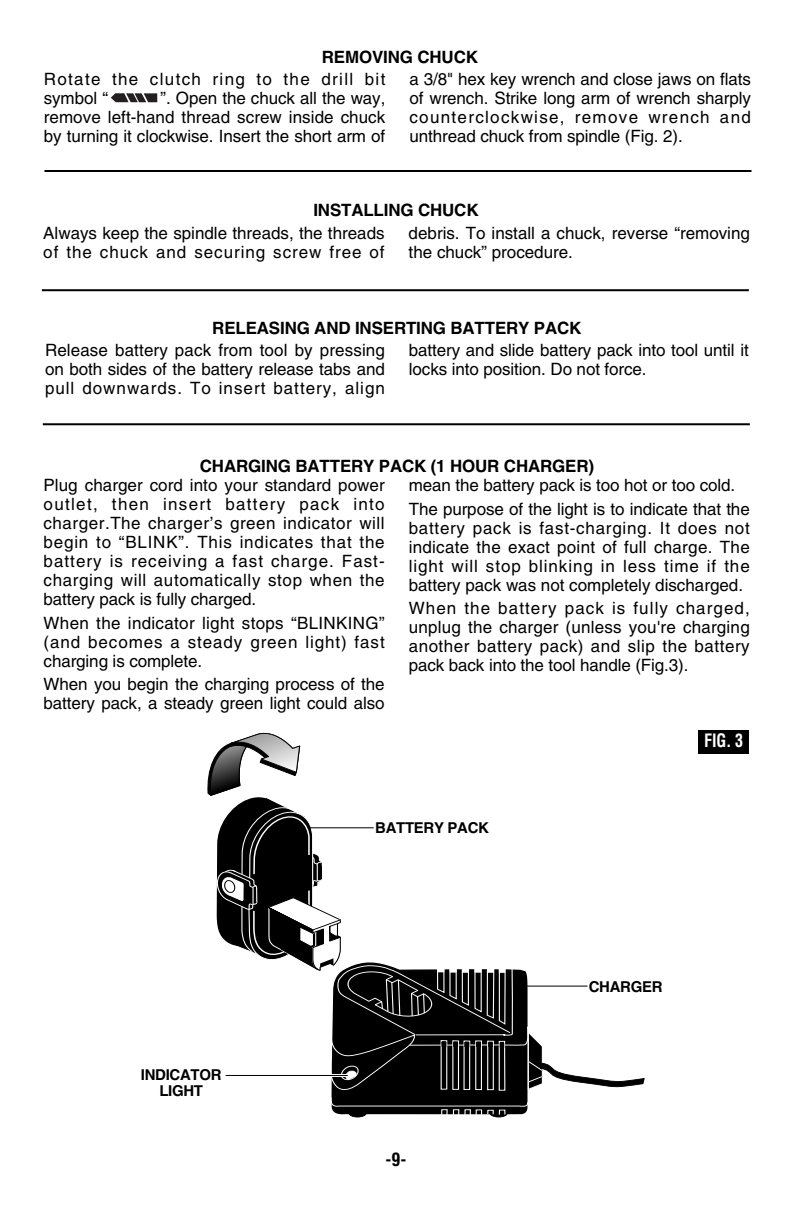
<style>
.page{position:relative;width:792px;height:1224px;background:#fff}
.page>*{position:absolute;margin:0;border:0;box-sizing:border-box;transform-origin:0 0}
.t1{font:700 condensed 18px "Helvetica";color:#fff;scale:.9 1}
.t2{font:700 condensed 18px "Helvetica";color:#000}
.t3{font:17px/19px "Helvetica";letter-spacing:-.005em;color:#000;text-align:justify}
.t4{font:700 17px "Helvetica";letter-spacing:-.01em;color:#000}
.t5{font:17px/19px "Helvetica";letter-spacing:.08em;color:#000}
.t6{font:700 15px/16px "Helvetica";letter-spacing:-.02em;color:#000;text-align:center}
</style>
<div class="page">
<hr style="left:42px;top:289px;width:707px;height:2px;background:#000">
<hr style="left:43px;top:423px;width:707px;height:2px;background:#000">
<hr style="left:44px;top:170px;width:708px;height:2px;background:#000">
<div style="left:490px;top:1109px;width:17px;height:8px;background:#0b0b0b;border-radius:50%"></div>
<div style="left:490px;top:1109px;width:18px;height:8px;border:1px solid #000;border-radius:50%"></div>
<div style="left:349px;top:1109px;width:17px;height:8px;border:1px solid #000;border-radius:50%"></div>
<svg style="left:207px;top:732px;width:438px;height:383px"></svg>
<hr style="left:526px;top:986px;width:62px;height:1px;background:#000">
<hr style="left:309px;top:827px;width:65px;height:1px;background:#000">
<div style="left:698px;top:730px;width:51px;height:24px;background:#000"></div>
<hr style="left:232px;top:1074px;width:115px;height:3px;background:#fff">
<hr style="left:226px;top:1075px;width:122px;height:1px;background:#000">
<svg style="left:111px;top:93px;width:47px;height:9px"></svg>
<p class="t4" style="left:322px;top:50px;width:158px">REMOVING CHUCK</p>
<p class="t5" style="left:44px;top:71px;width:343px">Rotate the clutch ring to the drill bit symbol “</p>
<p class="t3" style="left:44px;top:90px;width:343px;text-indent:117px">”. Open the chuck all the way, remove left-hand thread screw inside chuck by turning it clockwise. Insert the short arm of</p>
<p class="t3" style="left:409px;top:71px;width:343px">a 3/8" hex key wrench and close jaws on flats of wrench. Strike long arm of wrench sharply counterclockwise, remove wrench and unthread chuck from spindle (Fig. 2).</p>
<p class="t4" style="left:313px;top:204px;width:167px">INSTALLING CHUCK</p>
<p class="t3" style="left:43px;top:225px;width:343px">Always keep the spindle threads, the threads of the chuck and securing screw free of</p>
<p class="t3" style="left:409px;top:225px;width:343px">debris. To install a chuck, reverse “removing the chuck” procedure.</p>
<p class="t4" style="left:212px;top:321px;width:371px">RELEASING AND INSERTING BATTERY PACK</p>
<p class="t3" style="left:45px;top:342px;width:341px">Release battery pack from tool by pressing on both sides of the battery release tabs and pull downwards. To insert battery, align</p>
<p class="t3" style="left:409px;top:342px;width:341px">battery and slide battery pack into tool until it locks into position. Do not force.</p>
<p class="t4" style="left:200px;top:459px;width:396px">CHARGING BATTERY PACK (1 HOUR CHARGER)</p>
<p class="t3" style="left:44px;top:478px;width:343px">Plug charger cord into your standard power outlet, then insert battery pack into charger.The charger’s green indicator will begin to “BLINK”. This indicates that the battery is receiving a fast charge. Fast&shy;charging will automatically stop when the battery pack is fully charged.</p>
<p class="t3" style="left:44px;top:615px;width:343px">When the indicator light stops “BLINKING” (and becomes a steady green light) fast charging is complete.</p>
<p class="t3" style="left:44px;top:676px;width:343px">When you begin the charging process of the battery pack, a steady green light could also</p>
<p class="t3" style="left:409px;top:475px;width:343px;line-height:23.4px">mean the battery pack is too hot or too cold.<br>The purpose of the light is to indicate that the</p>
<p class="t3" style="left:409px;top:520px;width:343px">battery pack is fast-charging. It does not indicate the exact point of full charge. The light will stop blinking in less time if the battery pack was not completely discharged.</p>
<p class="t3" style="left:409px;top:600px;width:343px">When the battery pack is fully charged, unplug the charger (unless you're charging another battery pack) and slip the battery pack back into the tool handle (Fig.3).</p>
<p class="t1" style="left:704px;top:731px;width:45px">FIG. 3</p>
<p class="t6" style="left:141px;top:1068px;width:82px">INDICATOR<br>LIGHT</p>
<p class="t6" style="left:375px;top:821px;width:115px">BATTERY PACK</p>
<p class="t2" style="left:386px;top:1149px;width:22px">-9-</p>
<p class="t6" style="left:589px;top:980px;width:75px">CHARGER</p>
</div>
